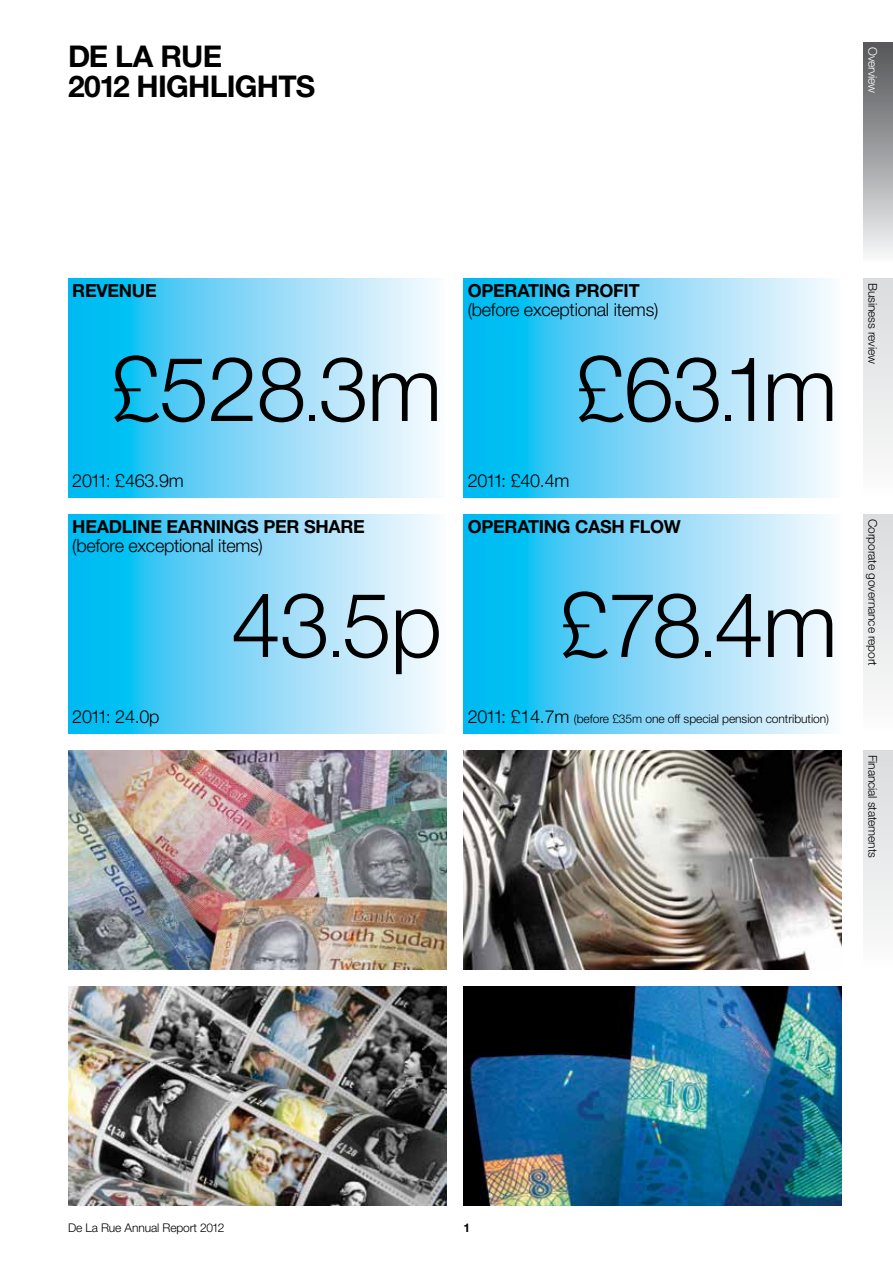
<style>
.page{position:relative;width:893px;height:1263px;background:#fff}
.page>*{position:absolute;margin:0;border:0;box-sizing:border-box;transform-origin:0 0}
.t1{font:300 90px "Helvetica Neue";letter-spacing:-.015em;color:#000}
.t2{font:700 30px/30px "Helvetica Neue";letter-spacing:-.025em;color:#000}
.t3{font:300 18px "Helvetica Neue";letter-spacing:-.015em;color:#000}
.t4{font:700 18px "Helvetica Neue";letter-spacing:-.015em;color:#000}
.t5{font:300 12px "Helvetica Neue";letter-spacing:-.01em;color:#000}
.t6{font:300 12px "Helvetica Neue";letter-spacing:-.01em;color:#fff}
.t7{font:700 12px "Helvetica Neue";color:#000}
.s1{font-weight:400;font-size:51px}
.s2{font-size:18px}
</style>
<div class="page">
<div style="left:863px;top:43px;width:30px;height:218px;background:linear-gradient(to bottom,#505255,#f2f4f5)"></div>
<div style="left:863px;top:279px;width:30px;height:218px;background:linear-gradient(to bottom,#dadbdd,#fbfbfb)"></div>
<div style="left:863px;top:514px;width:30px;height:219px;background:linear-gradient(to bottom,#dadbdc,#fbfbfb)"></div>
<div style="left:863px;top:750px;width:30px;height:219px;background:linear-gradient(to bottom,#dadbdc,#fbfbfb)"></div>
<svg style="left:68px;top:279px;width:369px;height:218px;background:#7dd7f7"></svg>
<svg style="left:68px;top:514px;width:369px;height:219px;background:#7dd7f7"></svg>
<svg style="left:463px;top:279px;width:369px;height:218px;background:#7dd7f7"></svg>
<svg style="left:463px;top:514px;width:369px;height:219px;background:#7dd7f7"></svg>
<img style="left:68px;top:750px;width:378px;height:219px">
<img style="left:68px;top:986px;width:378px;height:219px">
<img style="left:463px;top:750px;width:379px;height:219px">
<img style="left:463px;top:986px;width:379px;height:219px">
<h2 class="t2" style="left:68px;top:40px;width:249px">DE LA RUE<br>2012 HIGHLIGHTS</h2>
<p class="t6" style="left:880px;top:47px;width:48px;rotate:90deg">Overview</p>
<h3 class="t4" style="left:72px;top:279px;width:86px">REVENUE</h3>
<h3 class="t4" style="left:468px;top:279px;width:130px">OPERATING PROFI</h3>
<h3 class="t4" style="left:629px;top:279px;width:12px">T</h3>
<h3 class="t3" style="left:468px;top:299px;width:192px">(before exceptional items)</h3>
<h1 class="t1" style="left:110px;top:334px;width:333px">£528<span class="s1">.</span>3m</h1>
<h1 class="t1" style="left:575px;top:334px;width:264px">£63<span class="s1">.</span>1m</h1>
<h3 class="t3" style="left:72px;top:470px;width:113px">2011: £463.9m</h3>
<h3 class="t3" style="left:468px;top:470px;width:103px">2011: £40.4m</h3>
<h3 class="t4" style="left:72px;top:515px;width:294px">HEADLI NE EARNINGS PER SHARE</h3>
<h3 class="t3" style="left:72px;top:535px;width:192px">(before exceptional items)</h3>
<h3 class="t4" style="left:468px;top:515px;width:174px">OPERATING CASH FLO</h3>
<h3 class="t4" style="left:664px;top:515px;width:18px">W</h3>
<h1 class="t1" style="left:231px;top:570px;width:213px">43<span class="s1">.</span>5p</h1>
<h1 class="t1" style="left:559px;top:570px;width:280px">£78<span class="s1">.</span>4m</h1>
<h3 class="t3" style="left:72px;top:706px;width:89px">2011: 24.0p</h3>
<p class="t5" style="left:468px;top:712px;width:363px"><span class="s2">2011: £14.7m</span> (before £35m one off special pension contribution)</p>
<p class="t5" style="left:880px;top:283px;width:82px;rotate:90deg">Business review</p>
<p class="t5" style="left:880px;top:519px;width:149px;rotate:90deg">Corporate governance report</p>
<p class="t5" style="left:880px;top:755px;width:105px;rotate:90deg">Financial statements</p>
<p class="t5" style="left:68px;top:1220px;width:158px">De La Rue Annual Report 2012</p>
<p class="t7" style="left:463px;top:1220px;width:8px">1</p>
</div>
